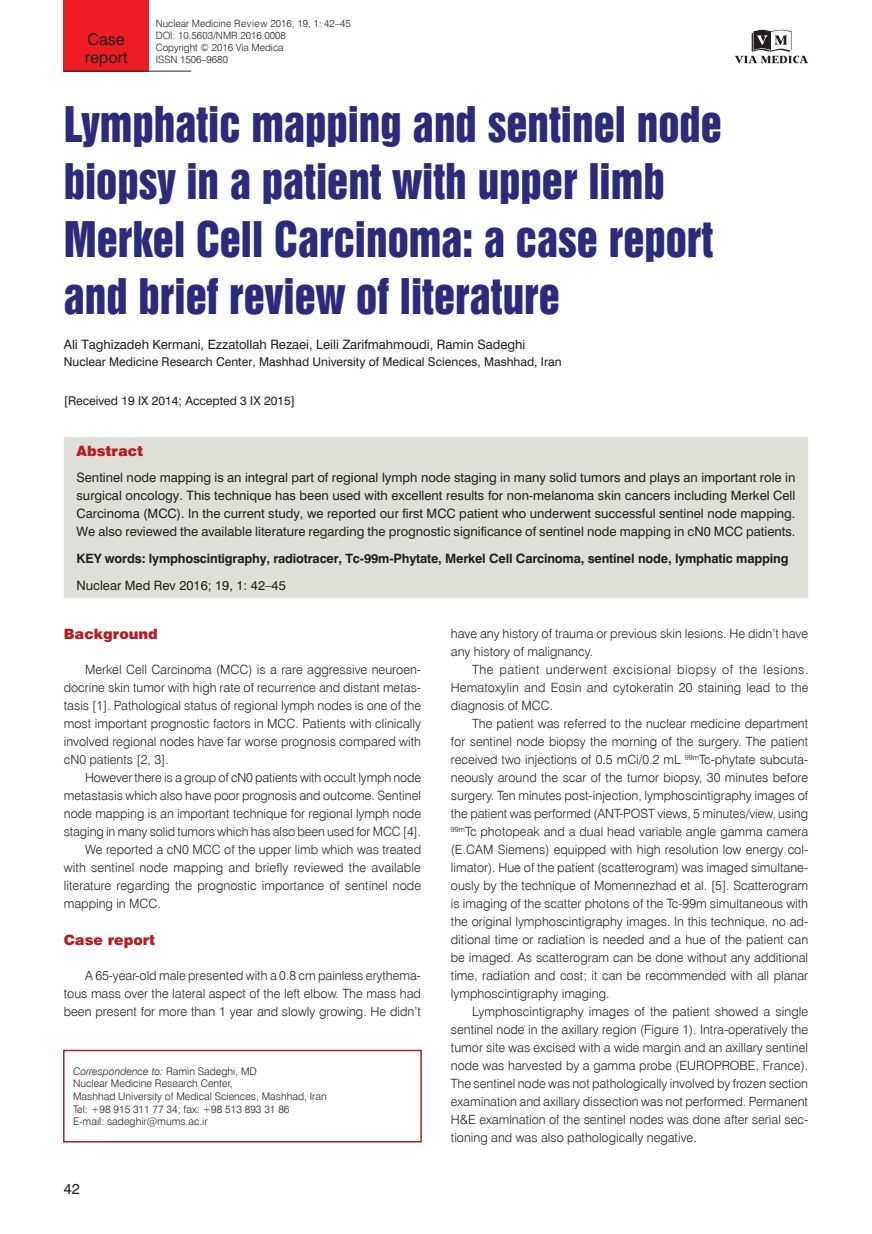
<style>
.page{position:relative;width:872px;height:1234px;background:#fff}
.page>*{position:absolute;margin:0;border:0;box-sizing:border-box;transform-origin:0 0}
._01_-_Tytuł_artykułu{font:45px/57px "Swis 921 EU";color:#2c2a7c;scale:.96 1}
.t1{font:15px/18px "Swis 721 PL";color:#231f20}
._05_-_Śródtytuł_1__r{font:14.25px "Swis 721 Blk EU";color:#b61c20}
.t2{font:13.5px "Swis 721 PL";color:#231f20}
._04_-_Tekst{font:12.75px/18px "Swis 721 Lt EU";color:#231f20;text-align:justify}
._03_-_Streszczenie{font:12px/18px "Swis 721 PL";color:#231f20;text-align:justify}
._03_-_Key_words{font:700 12px "Swis 721 PL";letter-spacing:-.015em;color:#231f20}
._02_-_Autor{font:12px "Swis 721 PL";color:#231f20}
._03_-_Autor_-_adres{font:11.25px "Swis 721 PL";color:#231f20}
._03_-_Received{font:11.25px "Swis 721 PL";color:#231f20}
._03_-_Adres_do_kores{font:10.5px/12.6px "Swis 721 Lt EU";color:#231f20}
._03_-_Adres_do_kores-2{font:italic 10.5px "Swis 721 Lt EU";color:#231f20}
.t3{font:10.05px "Swis 721 Lt EU";color:#231f20}
.s1{font-style:normal}
</style>
<div class="page">
<div style="left:64px;top:0;width:85px;height:71px;background:#ee1d23"></div>
<hr style="left:64px;top:71px;width:127px;height:1px;background:#231f20">
<svg style="left:735px;top:30px;width:73px;height:34px"></svg>
<div style="left:63px;top:1049px;width:359px;height:93px;border:2px solid #b61c20"></div>
<div style="left:64px;top:437px;width:744px;height:161px;background:#dedfd9"></div>
<p class="t1" style="left:85px;top:30px;width:45px">Case report</p>
<p class="t3" style="left:156px;top:17px;width:196px">Nuclear Medicine Review 2016, 19, 1: 42–45</p>
<p class="t3" style="left:156px;top:30px;width:132px">DOI: 10.5603/NMR.2016.0008</p>
<p class="t3" style="left:156px;top:42px;width:129px">Copyright © 2016 Via Medica</p>
<p class="t3" style="left:156px;top:54px;width:74px">ISSN 1506–9680</p>
<p class="_01_-_Tytuł_artykułu" style="left:64px;top:96px;width:687px">Lymphatic mapping and sentinel node biopsy in a patient with upper limb Merkel Cell Carcinoma: a case report and brief review of literature</p>
<p class="_02_-_Autor" style="left:64px;top:336px;width:463px">Ali Taghizadeh Kermani, Ezzatollah Rezaei, Leili Zarifmahmoudi, Ramin Sadeghi</p>
<p class="_03_-_Autor_-_adres" style="left:64px;top:354px;width:499px">Nuclear Medicine Research Center, Mashhad University of Medical Sciences, Mashhad, Iran</p>
<p class="_03_-_Received" style="left:64px;top:393px;width:233px">[Received 19 IX 2014; Accepted 3 IX 2015]</p>
<p class="_05_-_Śródtytuł_1__r" style="left:77px;top:441px;width:68px">Abstract</p>
<p class="_03_-_Streszczenie" style="left:77px;top:468px;width:720px">Sentinel node mapping is an integral part of regional lymph node staging in many solid tumors and plays an important role in surgical oncology. This technique has been used with excellent results for non-melanoma skin cancers including Merkel Cell Carcinoma (MCC). In the current study, we reported our first MCC patient who underwent successful sentinel node mapping.<br>We also reviewed the available literature regarding the prognostic significance of sentinel node mapping in cN0 MCC patients.</p>
<p class="_03_-_Key_words" style="left:77px;top:550px;width:713px">KEY words: lymphoscintigraphy, radiotracer, Tc-99m-Phytate, Merkel Cell Carcinoma, sentinel node, lymphatic mapping</p>
<p class="_03_-_Streszczenie" style="left:77px;top:576px;width:211px">Nuclear Med Rev 2016; 19, 1: 42–45</p>
<p class="_05_-_Śródtytuł_1__r" style="left:64px;top:624px;width:96px">Background</p>
<p class="_04_-_Tekst" style="left:64px;top:660px;width:359px;text-indent:21px">Merkel Cell Carcinoma (MCC) is a rare aggressive neuroen&shy;docrine skin tumor with high rate of recurrence and distant metas&shy;tasis [1]. Pathological status of regional lymph nodes is one of the most important prognostic factors in MCC. Patients with clinically involved regional nodes have far worse prognosis compared with cN0 patients [2, 3].</p>
<p class="_04_-_Tekst" style="left:64px;top:768px;width:359px;text-indent:21px">However there is a group of cN0 patients with occult lymph node metastasis which also have poor prognosis and outcome. Sentinel node mapping is an important technique for regional lymph node staging in many solid tumors which has also been used for MCC [4].</p>
<p class="_04_-_Tekst" style="left:64px;top:840px;width:359px;text-indent:21px">We reported a cN0 MCC of the upper limb which was treated with sentinel node mapping and briefly reviewed the available literature regarding the prognostic importance of sentinel node mapping in MCC.</p>
<p class="_05_-_Śródtytuł_1__r" style="left:64px;top:930px;width:93px">Case report</p>
<p class="_04_-_Tekst" style="left:64px;top:966px;width:359px;text-indent:21px">A 65-year-old male presented with a 0.8 cm painless erythema&shy;tous mass over the lateral aspect of the left elbow. The mass had been present for more than 1 year and slowly growing. He didn’t</p>
<p class="_04_-_Tekst" style="left:451px;top:624px;width:359px">have any history of trauma or previous skin lesions. He didn’t have any history of malignancy.</p>
<p class="_04_-_Tekst" style="left:451px;top:660px;width:359px;text-indent:21px">The patient underwent excisional biopsy of the lesions.<br>Hematoxylin and Eosin and cytokeratin 20 staining lead to the diagnosis of MCC.</p>
<p class="_04_-_Tekst" style="left:451px;top:714px;width:359px;text-indent:21px">The patient was referred to the nuclear medicine department for sentinel node biopsy the morning of the surgery. The patient received two injections of 0.5 mCi/0.2 mL <sup>99m</sup>Tc-phytate subcuta&shy;neously around the scar of the tumor biopsy, 30 minutes before surgery. Ten minutes post-injection, lymphoscintigraphy images of the patient was performed (ANT-POST views, 5 minutes/view, using <sup>99m</sup>Tc photopeak and a dual head variable angle gamma camera (E.CAM Siemens) equipped with high resolution low energy col&shy;limator). Hue of the patient (scatterogram) was imaged simultane&shy;ously by the technique of Momennezhad et al. [5]. Scatterogram is imaging of the scatter photons of the Tc-99m simultaneous with the original lymphoscintigraphy images. In this technique, no ad&shy;ditional time or radiation is needed and a hue of the patient can be imaged. As scatterogram can be done without any additional time, radiation and cost; it can be recommended with all planar lymphoscintigraphy imaging.</p>
<p class="_04_-_Tekst" style="left:451px;top:1002px;width:359px;text-indent:21px">Lymphoscintigraphy images of the patient showed a single sentinel node in the axillary region (Figure 1). Intra-operatively the tumor site was excised with a wide margin and an axillary sentinel node was harvested by a gamma probe (EUROPROBE, France).<br>The sentinel node was not pathologically involved by frozen section examination and axillary dissection was not performed. Permanent H&amp;E examination of the sentinel nodes was done after serial sec&shy;tioning and was also pathologically negative.</p>
<p class="_03_-_Adres_do_kores-2" style="left:73px;top:1064px;width:185px">Correspondence to: <span class="s1">Ramin Sadeghi, MD</span></p>
<p class="_03_-_Adres_do_kores" style="left:73px;top:1077px;width:255px">Nuclear Medicine Research Center,<br>Mashhad University of Medical Sciences, Mashhad, Iran</p>
<p class="_03_-_Adres_do_kores" style="left:73px;top:1102px;width:218px">Tel: +98 915 311 77 34; fax: +98 513 893 31 86</p>
<p class="_03_-_Adres_do_kores" style="left:73px;top:1114px;width:136px">E-mail: sadeghir@mums.ac.ir</p>
<p class="t2" style="left:64px;top:1179px;width:17px">42</p>
</div>
